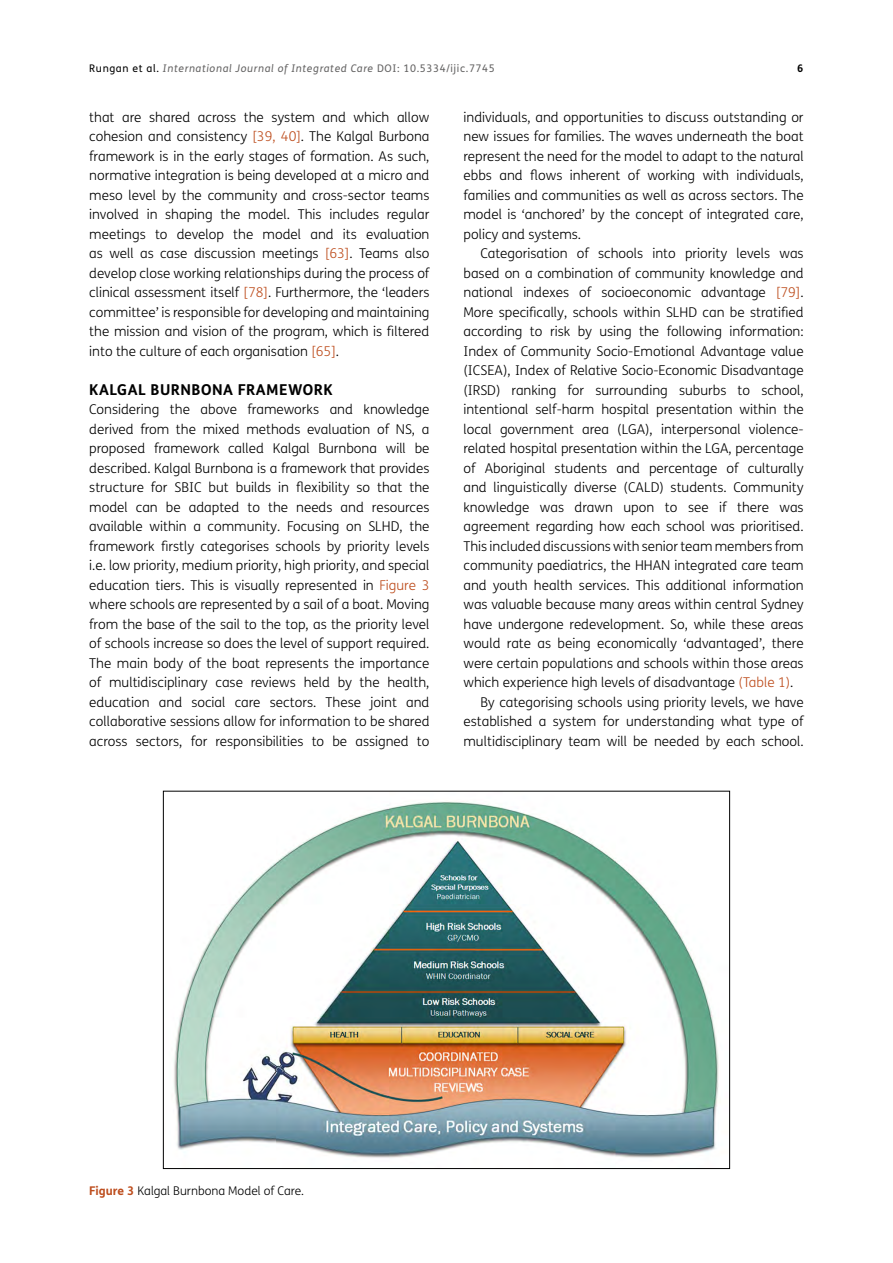
<style>
.page{position:relative;width:893px;height:1263px;background:#fff}
.page>*{position:absolute;margin:0;border:0;box-sizing:border-box;transform-origin:0 0}
.t1{font:700 15px "FS Me";letter-spacing:.03em;color:#000}
.Body_Copy{font:300 13.5px/19.5px "FS Me";color:#000;text-align:justify}
.Body_Copy_-_1st_Para{font:300 13.5px/19.5px "FS Me";color:#000;text-align:justify}
.Figure_copy{font:300 12px "FS Me";color:#000}
.t2{font:italic 10.5px "FS Me";letter-spacing:.06em;color:#646363}
.t3{font:700 10.5px "FS Me";color:#000}
.s1{font-style:normal;color:#000}
.s2{font-style:normal}
.s3{color:#bd4d1d}
.s4{font-weight:700;color:#bd4d1d}
</style>
<div class="page">
<img style="left:174px;top:802px;width:545px;height:356px">
<p class="t2" style="left:89px;top:62px;width:407px"><span class="s1">Rungan et al.</span> International Journal of Integrated Care <span class="s2">DOI: 10.5334/ijic.7745</span></p>
<p class="t3" style="left:797px;top:61px;width:8px">6</p>
<p class="Body_Copy" style="left:89px;top:107px;width:342px">that are shared across the system and which allow cohesion and consistency <span class="s3">[39, 40]</span>. The Kalgal Burbona framework is in the early stages of formation. As such, normative integration is being developed at a micro and meso level by the community and cross-sector teams involved in shaping the model. This includes regular meetings to develop the model and its evaluation as well as case discussion meetings <span class="s3">[63]</span>. Teams also develop close working relationships during the process of clinical assessment itself <span class="s3">[78]</span>. Furthermore, the ‘leaders committee’ is responsible for developing and maintaining the mission and vision of the program, which is filtered into the culture of each organisation <span class="s3">[65]</span>.</p>
<h2 class="t1" style="left:89px;top:380px;width:245px">KALGAL BURNBONA FRAMEWORK</h2>
<p class="Body_Copy_-_1st_Para" style="left:89px;top:400px;width:342px">Considering the above frameworks and knowledge derived from the mixed methods evaluation of NS, a proposed framework called Kalgal Burnbona will be described. Kalgal Burnbona is a framework that provides structure for SBIC but builds in flexibility so that the model can be adapted to the needs and resources available within a community. Focusing on SLHD, the framework firstly categorises schools by priority levels i.e. low priority, medium priority, high priority, and special education tiers. This is visually represented in <span class="s3">Figure 3 </span>where schools are represented by a sail of a boat. Moving from the base of the sail to the top, as the priority level of schools increase so does the level of support required.<br>The main body of the boat represents the importance of multidisciplinary case reviews held by the health, education and social care sectors. These joint and collaborative sessions allow for information to be shared across sectors, for responsibilities to be assigned to</p>
<p class="Body_Copy_-_1st_Para" style="left:463px;top:107px;width:342px">individuals, and opportunities to discuss outstanding or new issues for families. The waves underneath the boat represent the need for the model to adapt to the natural ebbs and flows inherent of working with individuals, families and communities as well as across sectors. The model is ‘anchored’ by the concept of integrated care, policy and systems.</p>
<p class="Body_Copy" style="left:463px;top:244px;width:342px;text-indent:17px">Categorisation of schools into priority levels was based on a combination of community knowledge and national indexes of socioeconomic advantage <span class="s3">[79]</span>.<br>More specifically, schools within SLHD can be stratified according to risk by using the following information:<br>Index of Community Socio-Emotional Advantage value (ICSEA), Index of Relative Socio-Economic Disadvantage (IRSD) ranking for surrounding suburbs to school, intentional self-harm hospital presentation within the local government area (LGA), interpersonal violence&shy;related hospital presentation within the LGA, percentage of Aboriginal students and percentage of culturally and linguistically diverse (CALD) students. Community knowledge was drawn upon to see if there was agreement regarding how each school was prioritised.<br>This included discussions with senior team members from community paediatrics, the HHAN integrated care team and youth health services. This additional information was valuable because many areas within central Sydney have undergone redevelopment. So, while these areas would rate as being economically ‘advantaged’, there were certain populations and schools within those areas which experience high levels of disadvantage <span class="s3">(Table 1)</span>.</p>
<p class="Body_Copy" style="left:463px;top:692px;width:342px;text-indent:17px">By categorising schools using priority levels, we have established a system for understanding what type of multidisciplinary team will be needed by each school.</p>
<p class="Figure_copy" style="left:89px;top:1184px;width:216px"><span class="s4">Figure 3</span> Kalgal Burnbona Model of Care.</p>
</div>
